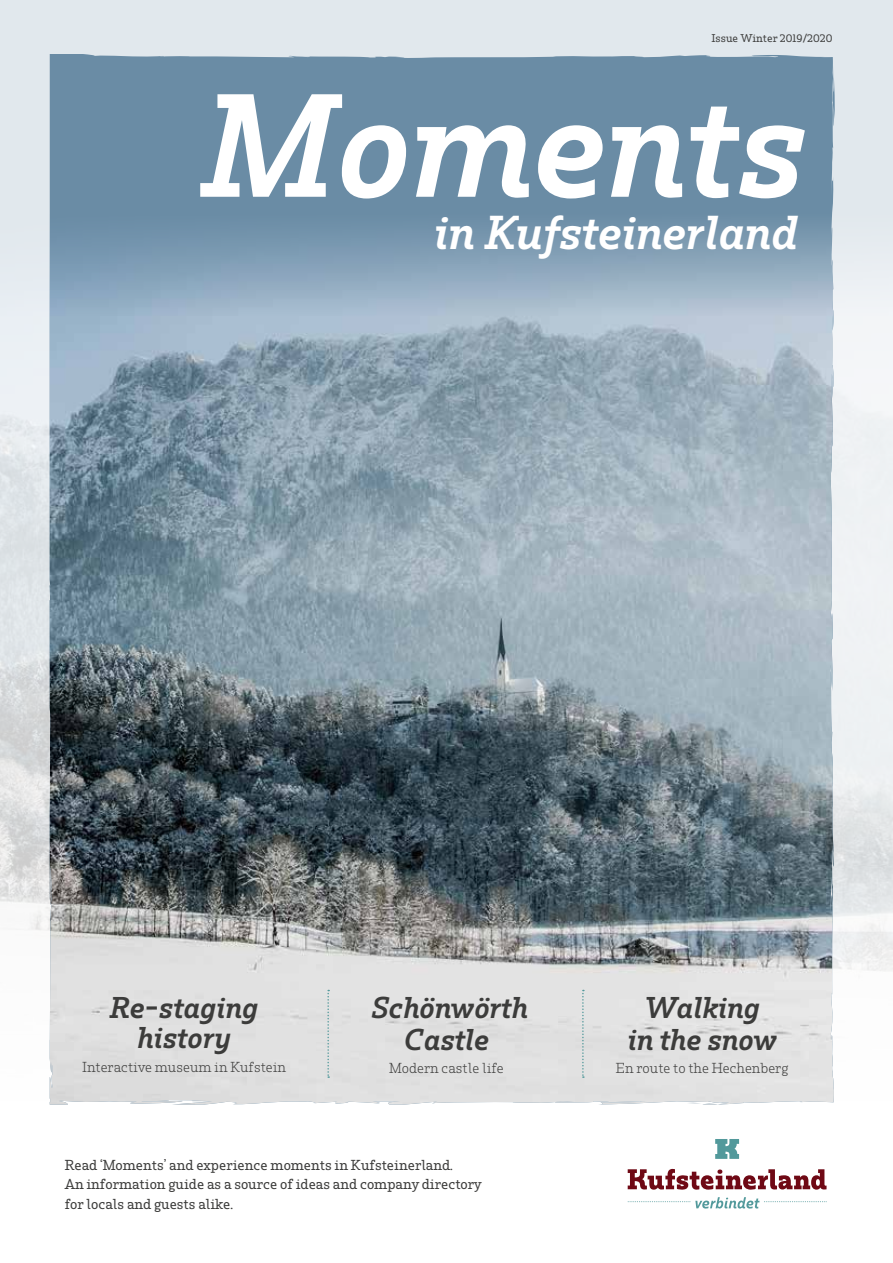
<style>
.page{position:relative;width:893px;height:1263px;background:#fff}
.page>*{position:absolute;margin:0;border:0;box-sizing:border-box;transform-origin:0 0}
.t1{font:italic 600 136.65px "Rum Serif";color:#fff}
.t2{font:italic 600 44.25px "Rum Serif";color:#fff}
.t3{font:italic 600 28.05px/32px "Rum Serif";color:#3c3c3b;text-align:center}
.t4{font:500 13.5px/19.2px "Rum Serif";color:#3c3c3b}
.t5{font:300 13.5px "Rum Serif";color:#3c3c3b}
.t6{font:500 10.5px "Rum Serif";color:#3c3c3b}
</style>
<div class="page">
<div style="left:0;top:0;width:893px;height:1104px;background:#e1e8ed"></div>
<img style="left:0;top:213px;width:893px;height:891px">
<div style="left:50px;top:54px;width:785px;height:1050px;background:#6a8ca5"></div>
<img style="left:50px;top:213px;width:784px;height:891px">
<svg style="left:715px;top:1139px;width:24px;height:20px"></svg>
<svg style="left:628px;top:1197px;width:199px;height:11px"></svg>
<svg style="left:628px;top:1169px;width:198px;height:20px"></svg>
<svg style="left:327px;top:990px;width:2px;height:88px"></svg>
<svg style="left:582px;top:990px;width:2px;height:88px"></svg>
<p class="t6" style="left:711px;top:32px;width:123px">Issue Winter 2019/2020</p>
<h1 class="t1" style="left:200px;top:63px;width:608px">Moments</h1>
<h2 class="t2" style="left:434px;top:206px;width:365px">in Kufsteinerland</h2>
<h3 class="t3" style="left:110px;top:992px;width:150px;line-height:30.3px">Re-staging history</h3>
<p class="t5" style="left:82px;top:1059px;width:206px">Interactive museum in Kufstein</p>
<h3 class="t3" style="left:371px;top:991px;width:158px">Schönwörth<br>Castle</h3>
<p class="t5" style="left:389px;top:1060px;width:116px">Modern castle life</p>
<p class="t4" style="left:65px;top:1155px;width:418px">Read ‘Moments’ and experience moments in Kufsteinerland.<br>An information guide as a source of ideas and company directory for locals and guests alike.</p>
<h3 class="t3" style="left:628px;top:991px;width:151px">Walking<br>in the snow</h3>
<p class="t5" style="left:616px;top:1060px;width:174px">En route to the Hechenberg</p>
</div>
